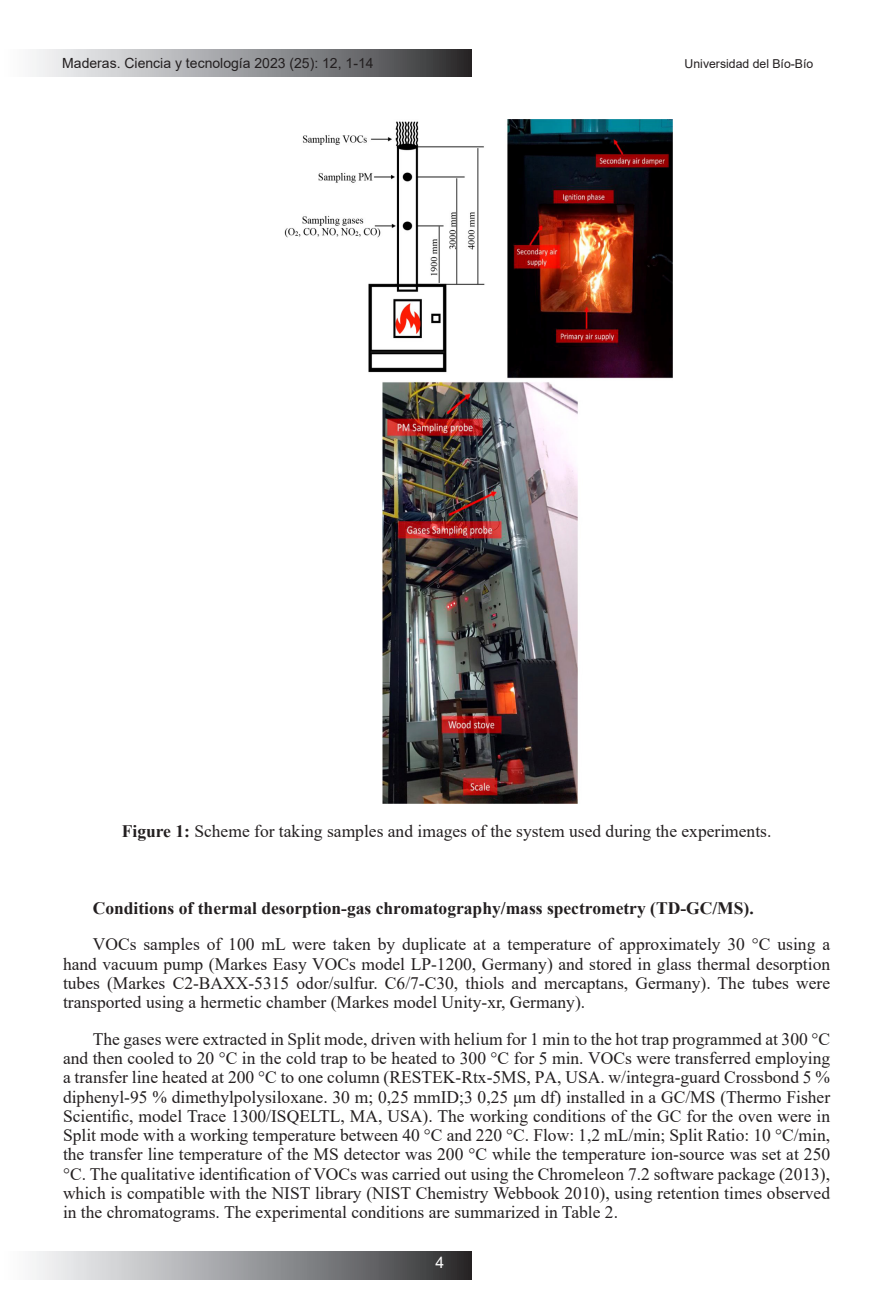
<style>
.page{position:relative;width:893px;height:1315px;background:#fff}
.page>*{position:absolute;margin:0;border:0;box-sizing:border-box;transform-origin:0 0}
.t1{font:17.5px/19.2px "Times New Roman";color:#231f20;text-align:justify}
.Heading_2{font:700 17.5px "Times New Roman";color:#231f20}
.t2{font:15.75px "Arial";color:#fff}
.t3{font:14px "Arial";color:#231f20}
.t4{font:12.25px "Arial";color:#231f20}
.s1{font-weight:700}
</style>
<div class="page">
<div style="left:0;top:49px;width:471px;height:28px;background:linear-gradient(to right,#fff,#333436)"></div>
<div style="left:0;top:1252px;width:471px;height:27px;background:linear-gradient(to right,#fff,#333436)"></div>
<img style="left:284px;top:120px;width:388px;height:684px">
<p class="t3" style="left:62px;top:53px;width:313px">Maderas. Ciencia y tecnología 2023 (25): 12, 1-14</p>
<p class="t4" style="left:685px;top:56px;width:130px">Universidad del Bío-Bío</p>
<p class="t1" style="left:122px;top:821px;width:651px"><span class="s1">Figure 1:</span> Scheme for taking samples and images of the system used during the experiments.</p>
<p class="Heading_2" style="left:93px;top:895px;width:662px">Conditions of thermal desorption-gas chromatography/mass spectrometry (TD-GC/MS).</p>
<p class="t1" style="left:63px;top:934px;width:769px;text-indent:30px">VOCs samples of 100 mL were taken by duplicate at a temperature of approximately 30 °C using a hand vacuum pump (Markes Easy VOCs model LP-1200, Germany) and stored in glass thermal desorption tubes (Markes C2-BAXX-5315 odor/sulfur. C6/7-C30, thiols and mercaptans, Germany). The tubes were transported using a hermetic chamber (Markes model Unity-xr, Germany).</p>
<p class="t1" style="left:63px;top:1028px;width:769px;text-indent:30px">The gases were extracted in Split mode, driven with helium for 1 min to the hot trap programmed at 300 °C and then cooled to 20 °C in the cold trap to be heated to 300 °C for 5 min. VOCs were transferred employing a transfer line heated at 200 °C to one column (RESTEK-Rtx-5MS, PA, USA. w/integra-guard Crossbond 5 % diphenyl-95 % dimethylpolysiloxane. 30 m; 0,25 mmID;3 0,25 μm df) installed in a GC/MS (Thermo Fisher Scientific, model Trace 1300/ISQELTL, MA, USA). The working conditions of the GC for the oven were in Split mode with a working temperature between 40 °C and 220 °C. Flow: 1,2 mL/min; Split Ratio: 10 °C/min, the transfer line temperature of the MS detector was 200 °C while the temperature ion-source was set at 250 °C. The qualitative identification of VOCs was carried out using the Chromeleon 7.2 software package (2013), which is compatible with the NIST library (NIST Chemistry Webbook 2010), using retention times observed in the chromatograms. The experimental conditions are summarized in Table 2.</p>
<p class="t2" style="left:435px;top:1252px;width:10px">4</p>
</div>
